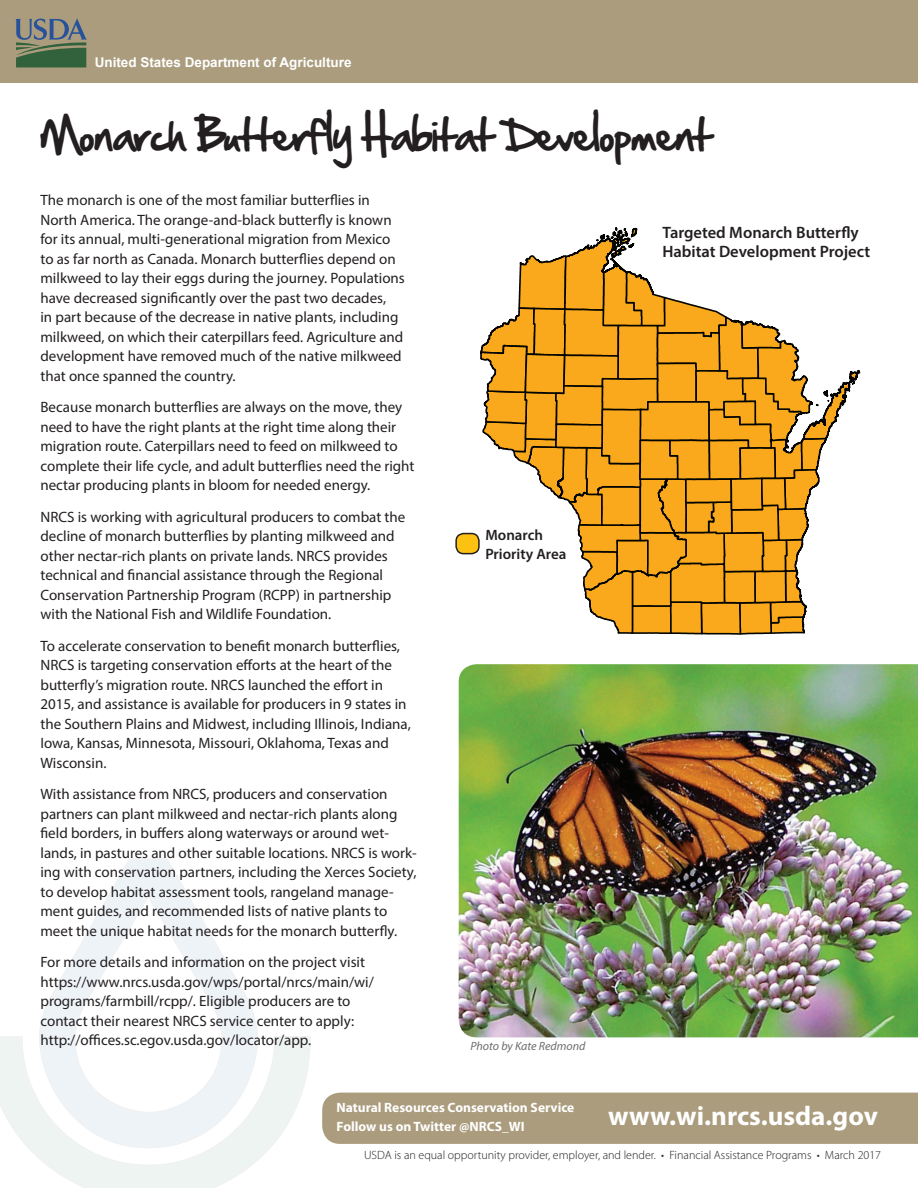
<style>
.page{position:relative;width:918px;height:1188px;background:#fff}
.page>*{position:absolute;margin:0;border:0;box-sizing:border-box;transform-origin:0 0}
.t1{font:37.5px "Hand Of Sean";letter-spacing:-.005em;color:#231f20}
.t2{font:700 27px "Myriad Pro";color:#fff}
.t3{font:600 16.5px/19.5px "Myriad Pro";color:#231f20}
.t4{font:15px/19.5px "Myriad Pro";color:#231f20}
.t5{font:600 15px/19.5px "Myriad Pro";color:#231f20}
.t6{font:700 13.5px/18.8px "Myriad Pro";color:#fff}
.t7{font:700 13.5px "Arial";color:#fff}
.t8{font:300 12px "Myriad Pro";color:#231f20}
.t9{font:italic 12px "Myriad Pro";color:#6c6d70}
</style>
<div class="page">
<svg style="left:477px;top:227px;width:384px;height:408px"></svg>
<div style="left:322px;top:1093px;width:596px;height:51px;background:#aa9c7d"></div>
<div style="left:0;top:0;width:918px;height:83px;background:#aa9c7d"></div>
<svg style="left:15px;top:18px;width:72px;height:49px"></svg>
<svg style="left:0;top:1036px;width:311px;height:152px"></svg>
<svg style="left:39px;top:858px;width:219px;height:290px"></svg>
<img style="left:459px;top:664px;width:459px;height:373px">
<div style="left:456px;top:534px;width:23px;height:20px;background:#fdc111;border-radius:8px"></div>
<div style="left:455px;top:533px;width:25px;height:21px;border:2px solid #231f20;border-radius:8px"></div>
<p class="t7" style="left:95px;top:53px;width:258px">United States Department of Agriculture</p>
<h1 class="t1" style="left:40px;top:101px;width:673px">Monarch Butterfly Habitat Development</h1>
<p class="t4" style="left:40px;top:190px;width:366px">The monarch is one of the most familiar butterflies in North America. The orange-and-black butterfly is known for its annual, multi-generational migration from Mexico to as far north as Canada. Monarch butterflies depend on milkweed to lay their eggs during the journey. Populations have decreased significantly over the past two decades,<br>in part because of the decrease in native plants, including milkweed, on which their caterpillars feed. Agriculture and development have removed much of the native milkweed that once spanned the country.</p>
<p class="t4" style="left:40px;top:397px;width:376px">Because monarch butterflies are always on the move, they need to have the right plants at the right time along their migration route. Caterpillars need to feed on milkweed to complete their life cycle, and adult butterflies need the right nectar producing plants in bloom for needed energy.</p>
<p class="t4" style="left:40px;top:507px;width:366px">NRCS is working with agricultural producers to combat the decline of monarch butterflies by planting milkweed and other nectar-rich plants on private lands. NRCS provides technical and financial assistance through the Regional Conservation Partnership Program (RCPP) in partnership with the National Fish and Wildlife Foundation.</p>
<p class="t4" style="left:40px;top:636px;width:372px">To accelerate conservation to benefit monarch butterflies, NRCS is targeting conservation efforts at the heart of the butterfly’s migration route. NRCS launched the effort in 2015, and assistance is available for producers in 9 states in the Southern Plains and Midwest, including Illinois, Indiana, Iowa, Kansas, Minnesota, Missouri, Oklahoma, Texas and Wisconsin.</p>
<p class="t4" style="left:40px;top:784px;width:378px">With assistance from NRCS, producers and conservation partners can plant milkweed and nectar-rich plants along field borders, in buffers along waterways or around wet&shy;lands, in pastures and other suitable locations. NRCS is work&shy;ing with conservation partners, including the Xerces Society, to develop habitat assessment tools, rangeland manage&shy;ment guides, and recommended lists of native plants to meet the unique habitat needs for the monarch butterfly.</p>
<p class="t4" style="left:40px;top:952px;width:335px">For more details and information on the project visit https://www.nrcs.usda.gov/wps/portal/nrcs/main/wi/ programs/farmbill/rcpp/. Eligible producers are to contact their nearest NRCS service center to apply: http://offices.sc.egov.usda.gov/locator/app.</p>
<p class="t5" style="left:485px;top:525px;width:83px">Monarch<br>Priority Area</p>
<p class="t9" style="left:471px;top:1039px;width:116px">Photo by Kate Redmond</p>
<p class="t3" style="left:662px;top:222px;width:209px">Targeted Monarch Butterfly<br>Habitat Development Project</p>
<p class="t6" style="left:337px;top:1098px;width:239px">Natural Resources Conservation Service<br>Follow us on Twitter @NRCS_WI</p>
<h2 class="t2" style="left:608px;top:1099px;width:271px">www.wi.nrcs.usda.gov</h2>
<p class="t8" style="left:364px;top:1148px;width:518px">USDA is an equal opportunity provider, employer, and lender. • Financial Assistance Programs • March 2017</p>
</div>
